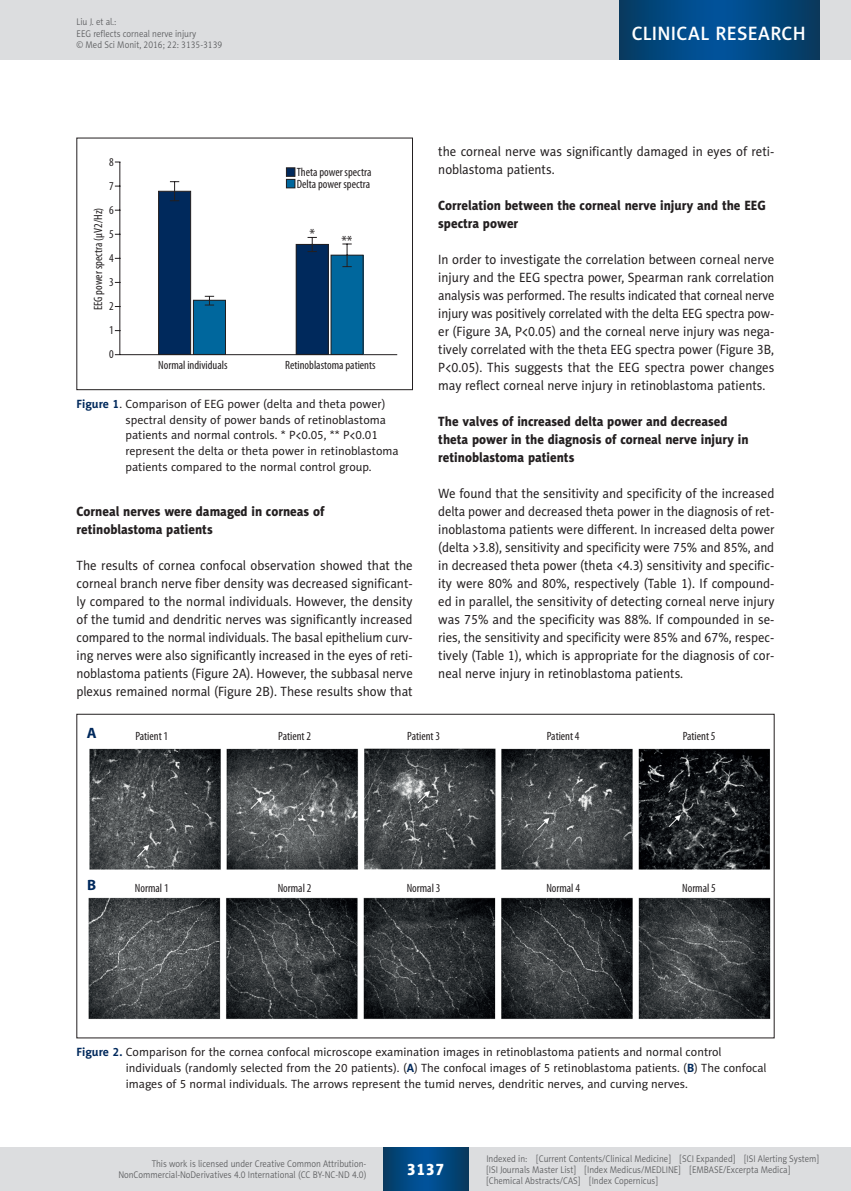
<style>
.page{position:relative;width:851px;height:1191px;background:#fff}
.page>*{position:absolute;margin:0;border:0;box-sizing:border-box;transform-origin:0 0}
.t1{font:19.5px "Naomi Sans EFN Medium";letter-spacing:.015em;color:#fff}
.t2{font:16.5px "Naomi Sans EFN Heavy";color:#fff}
.t3{font:condensed 15px "Myriad Pro";color:#231f20}
.t4{font:700 15px "Myriad Pro";color:#00295c}
.MSM_Body{font:13.5px/18px "Naomi Sans EFN";color:#231f20;text-align:justify;scale:.95 1}
.MSM_Headline_2{font:13.5px/18px "Naomi Sans EFN Heavy";color:#231f20;scale:.95 1}
.MSM_Rycina_tytul{font:12px/15.8px "Naomi Sans EFN";color:#231f20}
.t5{font:condensed 12px/24px "Myriad Pro";color:#231f20;text-align:justify}
.MSM_pagina_zywa{font:9.75px/11.2px "Naomi Sans EFN Light";color:#57585a;scale:.9 1}
.MSM_pagina_sygnatura{font:9.75px "Naomi Sans EFN Light";color:#57585a;scale:.9 1}
.s1{font-weight:700;color:#00295c}
</style>
<div class="page">
<hr style="left:119px;top:162px;width:1px;height:193px;background:#231f20">
<hr style="left:115px;top:354px;width:282px;height:1px;background:#231f20">
<div style="left:158px;top:191px;width:33px;height:164px;background:#00295c;border:1px solid #231f20"></div>
<div style="left:286px;top:167px;width:9px;height:10px;background:#00295c;border:1px solid #231f20"></div>
<svg style="left:169px;top:179px;width:126px;height:22px"></svg>
<svg style="left:193px;top:295px;width:33px;height:59px;background:#156c99"></svg>
<svg style="left:295px;top:236px;width:69px;height:119px;background:#255c85"></svg>
<img style="left:89px;top:748px;width:681px;height:122px">
<img style="left:88px;top:897px;width:683px;height:123px">
<div style="left:0;top:1148px;width:850px;height:43px;background:#dcdddf"></div>
<svg style="left:383px;top:1147px;width:85px;height:43px;background:#02477e"></svg>
<div style="left:0;top:0;width:850px;height:60px;background:#dcdddf"></div>
<svg style="left:619px;top:0;width:200px;height:60px;background:#02477e"></svg>
<p class="MSM_pagina_zywa" style="left:77px;top:16px;width:134px">Liu J. et al.:<br>EEG reflects corneal nerve injury</p>
<p class="MSM_pagina_sygnatura" style="left:77px;top:39px;width:163px">© Med Sci Monit, 2016; 22: 3135-3139</p>
<h1 class="t1" style="left:631px;top:22px;width:175px">CLINICAL RESEARCH</h1>
<p class="t5" style="left:109px;top:150px;width:6px">8<br>7<br>6<br>5<br>4<br>3<br>2<br>1<br>0</p>
<p class="t5" style="left:86px;top:310px;width:104px;rotate:-90deg">EEG power spectra (μV2/Hz)</p>
<p class="t5" style="left:158px;top:353px;width:71px">Normal individuals</p>
<p class="t5" style="left:297px;top:166px;width:76px;line-height:12px">Theta power spectra<br>Delta power spectra</p>
<p class="t3" style="left:309px;top:226px;width:7px">*</p>
<p class="t3" style="left:341px;top:233px;width:13px">**</p>
<p class="t5" style="left:285px;top:353px;width:92px">Retinoblastoma patients</p>
<p class="MSM_Rycina_tytul" style="left:125px;top:396px;width:275px;text-indent:-49px"><span class="s1">Figure 1</span>. Comparison of EEG power (delta and theta power) spectral density of power bands of retinoblastoma patients and normal controls. * P&lt;0.05, ** P&lt;0.01 represent the delta or theta power in retinoblastoma patients compared to the normal control group.</p>
<p class="MSM_Headline_2" style="left:77px;top:502px;width:262px">Corneal nerves were damaged in corneas of retinoblastoma patients</p>
<p class="MSM_Body" style="left:77px;top:556px;width:355px">The results of cornea confocal observation showed that the corneal branch nerve fiber density was decreased significant&shy;ly compared to the normal individuals. However, the density of the tumid and dendritic nerves was significantly increased compared to the normal individuals. The basal epithelium curv&shy;ing nerves were also significantly increased in the eyes of reti&shy;noblastoma patients (Figure 2A). However, the subbasal nerve plexus remained normal (Figure 2B). These results show that</p>
<p class="MSM_Body" style="left:438px;top:142px;width:355px">the corneal nerve was significantly damaged in eyes of reti&shy;noblastoma patients.</p>
<p class="MSM_Headline_2" style="left:438px;top:196px;width:346px">Correlation between the corneal nerve injury and the EEG spectra power</p>
<p class="MSM_Body" style="left:438px;top:250px;width:355px">In order to investigate the correlation between corneal nerve injury and the EEG spectra power, Spearman rank correlation analysis was performed. The results indicated that corneal nerve injury was positively correlated with the delta EEG spectra pow&shy;er (Figure 3A, P&lt;0.05) and the corneal nerve injury was nega&shy;tively correlated with the theta EEG spectra power (Figure 3B, P&lt;0.05). This suggests that the EEG spectra power changes may reflect corneal nerve injury in retinoblastoma patients.</p>
<p class="MSM_Headline_2" style="left:438px;top:412px;width:328px">The valves of increased delta power and decreased theta power in the diagnosis of corneal nerve injury in retinoblastoma patients</p>
<p class="MSM_Body" style="left:438px;top:484px;width:355px">We found that the sensitivity and specificity of the increased delta power and decreased theta power in the diagnosis of ret&shy;inoblastoma patients were different. In increased delta power (delta &gt;3.8), sensitivity and specificity were 75% and 85%, and in decreased theta power (theta &lt;4.3) sensitivity and specific&shy;ity were 80% and 80%, respectively (Table 1). If compound&shy;ed in parallel, the sensitivity of detecting corneal nerve injury was 75% and the specificity was 88%. If compounded in se&shy;ries, the sensitivity and specificity were 85% and 67%, respec&shy;tively (Table 1), which is appropriate for the diagnosis of cor&shy;neal nerve injury in retinoblastoma patients.</p>
<p class="t4" style="left:87px;top:723px;width:11px">A</p>
<p class="t5" style="left:135px;top:724px;width:34px">Patient 1</p>
<p class="t5" style="left:278px;top:724px;width:34px">Patient 2</p>
<p class="t5" style="left:407px;top:724px;width:34px">Patient 3</p>
<p class="t5" style="left:546px;top:724px;width:34px">Patient 4</p>
<p class="t5" style="left:682px;top:724px;width:34px">Patient 5</p>
<p class="t4" style="left:87px;top:875px;width:11px">B</p>
<p class="t5" style="left:135px;top:876px;width:35px">Normal 1</p>
<p class="t5" style="left:278px;top:876px;width:35px">Normal 2</p>
<p class="t5" style="left:406px;top:876px;width:35px">Normal 3</p>
<p class="t5" style="left:546px;top:876px;width:35px">Normal 4</p>
<p class="t5" style="left:682px;top:876px;width:35px">Normal 5</p>
<p class="MSM_Rycina_tytul" style="left:126px;top:1044px;width:642px;text-indent:-49px"><span class="s1">Figure 2.</span> Comparison for the cornea confocal microscope examination images in retinoblastoma patients and normal control individuals (randomly selected from the 20 patients). (<span class="s1">A</span>) The confocal images of 5 retinoblastoma patients. (<span class="s1">B</span>) The confocal images of 5 normal individuals. The arrows represent the tumid nerves, dendritic nerves, and curving nerves.</p>
<p class="MSM_pagina_zywa" style="left:118px;top:1158px;width:277px;text-align:right">This work is licensed under Creative Common Attribution-<br>NonCommercial-NoDerivatives 4.0 International (CC BY-NC-ND 4.0)</p>
<p class="t2" style="left:406px;top:1159px;width:40px">3137</p>
<p class="MSM_pagina_zywa" style="left:486px;top:1152px;width:371px">Indexed in: [Current Contents/Clinical Medicine] [SCI Expanded] [ISI Alerting System] [ISI Journals Master List] [Index Medicus/MEDLINE] [EMBASE/Excerpta Medica] [Chemical Abstracts/CAS] [Index Copernicus]</p>
</div>
